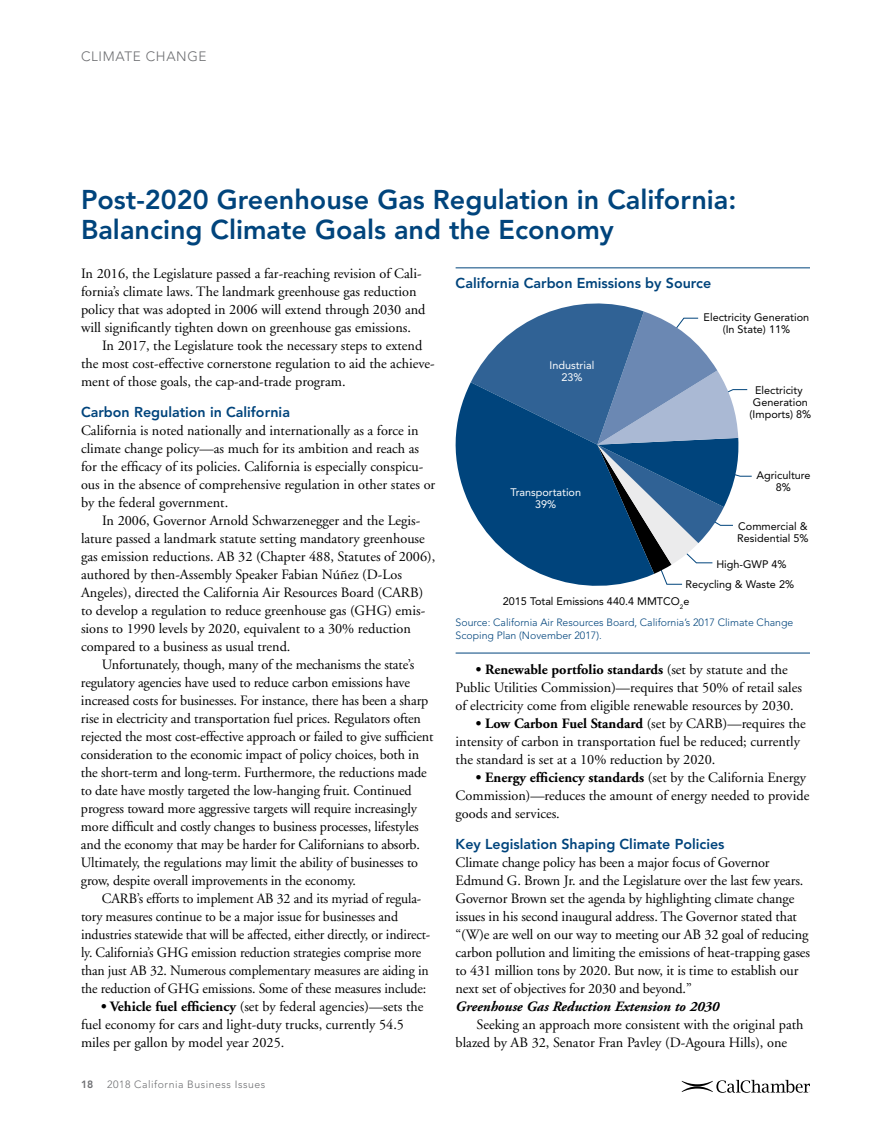
<style>
.page{position:relative;width:891px;height:1134px;background:#fff}
.page>*{position:absolute;margin:0;border:0;box-sizing:border-box;transform-origin:0 0}
.t1{font:800 27px/30px "Avenir LT Std";color:#00447c}
.t2{font:14.25px/18px "Adobe Garamond";letter-spacing:-.01em;color:#000}
.t3{font:800 14.25px "Avenir LT Std";color:#00447c}
.t4{font:italic 700 14.25px "Adobe Garamond";color:#000}
.t5{font:300 13.5px "Avenir LT Std";letter-spacing:.05em;color:#6d6e71}
.t6{font:10.8px/12px "Avenir LT Std";color:#000;text-align:center}
.t7{font:10.8px/12px "Avenir LT Std";color:#fff;text-align:center}
.t8{font:300 10.5px/13.5px "Avenir LT Std";color:#00447c}
.t9{font:300 10.5px "Avenir LT Std";letter-spacing:.05em;color:#6d6e71}
.t10{font:800 10.5px "Avenir LT Std";color:#6d6e71}
.s1{font-weight:700}
</style>
<div class="page">
<svg style="left:682px;top:1080px;width:128px;height:13px"></svg>
<hr style="left:456px;top:268px;width:354px;height:1px;background:#00447c">
<hr style="left:456px;top:653px;width:354px;height:1px;background:#00447c">
<svg style="left:471px;top:303px;width:281px;height:282px"></svg>
<svg style="left:456px;top:382px;width:198px;height:204px;background:#346793"></svg>
<p class="t5" style="left:81px;top:49px;width:127px">CLIMATE CHANGE</p>
<h1 class="t1" style="left:81px;top:185px;width:657px">Post-2020 Greenhouse Gas Regulation in California:<br>Balancing Climate Goals and the Economy</h1>
<p class="t2" style="left:81px;top:265px;width:346px">In 2016, the Legislature passed a far-reaching revision of Cali&shy;fornia’s climate laws. The landmark greenhouse gas reduction policy that was adopted in 2006 will extend through 2030 and will significantly tighten down on greenhouse gas emissions.</p>
<p class="t2" style="left:81px;top:337px;width:355px;text-indent:21px">In 2017, the Legislature took the necessary steps to extend the most cost-effective cornerstone regulation to aid the achieve&shy;ment of those goals, the cap-and-trade program.</p>
<p class="t3" style="left:81px;top:404px;width:211px">Carbon Regulation in California</p>
<p class="t2" style="left:81px;top:422px;width:356px">California is noted nationally and internationally as a force in climate change policy—as much for its ambition and reach as for the efficacy of its policies. California is especially conspicu&shy;ous in the absence of comprehensive regulation in other states or by the federal government.</p>
<p class="t2" style="left:81px;top:512px;width:356px;text-indent:21px">In 2006, Governor Arnold Schwarzenegger and the Legis&shy;lature passed a landmark statute setting mandatory greenhouse gas emission reductions. AB 32 (Chapter 488, Statutes of 2006), authored by then-Assembly Speaker Fabian Núñez (D-Los Angeles), directed the California Air Resources Board (CARB) to develop a regulation to reduce greenhouse gas (GHG) emis&shy;sions to 1990 levels by 2020, equivalent to a 30% reduction compared to a business as usual trend.</p>
<p class="t2" style="left:81px;top:656px;width:354px;text-indent:21px">Unfortunately, though, many of the mechanisms the state’s regulatory agencies have used to reduce carbon emissions have increased costs for businesses. For instance, there has been a sharp rise in electricity and transportation fuel prices. Regulators often rejected the most cost-effective approach or failed to give sufficient consideration to the economic impact of policy choices, both in the short-term and long-term. Furthermore, the reductions made to date have mostly targeted the low-hanging fruit. Continued progress toward more aggressive targets will require increasingly more difficult and costly changes to business processes, lifestyles and the economy that may be harder for Californians to absorb.<br>Ultimately, the regulations may limit the ability of businesses to grow, despite overall improvements in the economy.</p>
<p class="t2" style="left:81px;top:890px;width:351px;text-indent:21px">CARB’s efforts to implement AB 32 and its myriad of regula&shy;tory measures continue to be a major issue for businesses and industries statewide that will be affected, either directly, or indirect&shy;ly. California’s GHG emission reduction strategies comprise more than just AB 32. Numerous complementary measures are aiding in the reduction of GHG emissions. Some of these measures include:</p>
<p class="t2" style="left:81px;top:998px;width:344px;text-indent:20px"><span class="s1">• Vehicle fuel efficiency</span> (set by federal agencies)—sets the fuel economy for cars and light-duty trucks, currently 54.5 miles per gallon by model year 2025.</p>
<p class="t3" style="left:456px;top:275px;width:257px">California Carbon Emissions by Source</p>
<p class="t6" style="left:704px;top:312px;width:107px">Electricity Generation (In State) 11%</p>
<p class="t7" style="left:550px;top:360px;width:46px">Industrial<br>23%</p>
<p class="t6" style="left:750px;top:384px;width:63px">Electricity<br>Generation (Imports) 8%</p>
<p class="t6" style="left:756px;top:469px;width:56px">Agriculture<br>8%</p>
<p class="t7" style="left:510px;top:486px;width:72px">Transportation<br>39%</p>
<p class="t6" style="left:737px;top:521px;width:73px;text-align:left">Commercial &amp;<br>Residential 5%</p>
<p class="t6" style="left:686px;top:554px;width:110px;line-height:19.6px;text-align:left;text-indent:31px">High-GWP 4%<br>Recycling &amp; Waste 2%</p>
<p class="t6" style="left:503px;top:596px;width:188px">2015 Total Emissions 440.4 MMTCO<sub>2</sub>e</p>
<p class="t8" style="left:456px;top:616px;width:339px">Source: California Air Resources Board, California’s 2017 Climate Change<br>Scoping Plan (November 2017).</p>
<p class="t2" style="left:456px;top:661px;width:348px;text-align:center"><span class="s1">• Renewable portfolio standards</span> (set by statute and the<br>Public Utilities Commission)—requires that 50% of retail sales of electricity come from eligible renewable resources by 2030.</p>
<p class="t2" style="left:456px;top:714px;width:352px;text-indent:20px"><span class="s1">• Low Carbon Fuel Standard</span> (set by CARB)—requires the intensity of carbon in transportation fuel be reduced; currently the standard is set at a 10% reduction by 2020.</p>
<p class="t2" style="left:456px;top:768px;width:355px;text-indent:20px"><span class="s1">• Energy efficiency standards</span> (set by the California Energy<br>Commission)—reduces the amount of energy needed to provide goods and services.</p>
<p class="t3" style="left:456px;top:836px;width:270px">Key Legislation Shaping Climate Policies</p>
<p class="t2" style="left:456px;top:854px;width:356px">Climate change policy has been a major focus of Governor Edmund G. Brown Jr. and the Legislature over the last few years.<br>Governor Brown set the agenda by highlighting climate change issues in his second inaugural address. The Governor stated that “(W)e are well on our way to meeting our AB 32 goal of reducing carbon pollution and limiting the emissions of heat-trapping gases to 431 million tons by 2020. But now, it is time to establish our next set of objectives for 2030 and beyond.”</p>
<p class="t4" style="left:456px;top:999px;width:265px">Greenhouse Gas Reduction Extension to 2030</p>
<p class="t2" style="left:456px;top:1016px;width:349px;text-indent:21px">Seeking an approach more consistent with the original path blazed by AB 32, Senator Fran Pavley (D-Agoura Hills), one</p>
<p class="t10" style="left:81px;top:1078px;width:14px">18</p>
<p class="t9" style="left:107px;top:1078px;width:160px">2018 California Business Issues</p>
</div>
